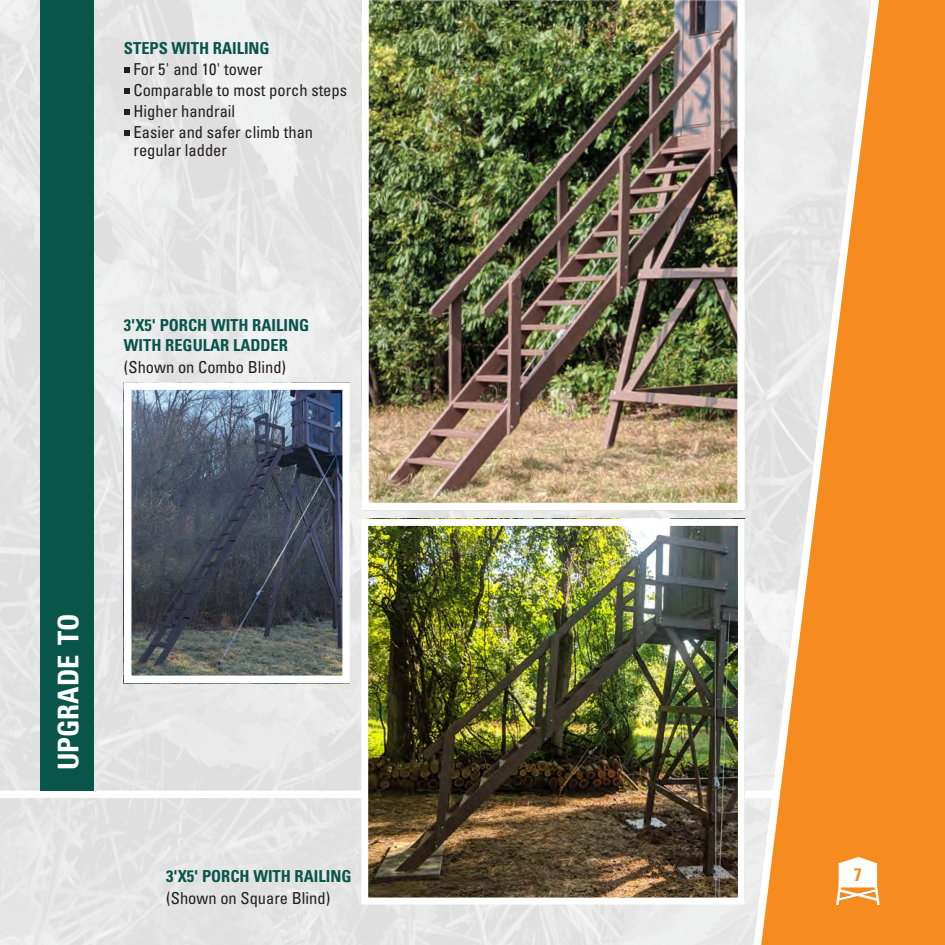
<style>
.page{position:relative;width:945px;height:945px;background:#fff}
.page>*{position:absolute;margin:0;border:0;box-sizing:border-box;transform-origin:0 0}
.Subhead{font:700 condensed 28.5px "Univers";color:#fff}
.t1{font:700 condensed 18px "Univers";color:#f68c1f}
.t2{font:condensed 16.5px/18px "Univers";color:#231f20}
.Subhead-2{font:700 condensed 16.5px/19.8px "Univers";color:#095549}
</style>
<div class="page">
<img style="left:0;top:0;width:748px;height:945px">
<div style="left:0;top:791px;width:945px;height:7px;background:#fff"></div>
<div style="left:40px;top:0;width:54px;height:791px;background:#095549"></div>
<svg style="left:748px;top:0;width:197px;height:945px;background:#f1ae6a"></svg>
<img style="left:361px;top:0;width:384px;height:510px">
<img style="left:369px;top:527px;width:368px;height:370px">
<div style="left:361px;top:519px;width:384px;height:386px;border:7px solid #fff"></div>
<svg style="left:124px;top:67px;width:6px;height:6px"></svg>
<svg style="left:124px;top:88px;width:6px;height:6px"></svg>
<svg style="left:124px;top:109px;width:6px;height:6px"></svg>
<svg style="left:124px;top:130px;width:6px;height:6px"></svg>
<svg style="left:836px;top:857px;width:44px;height:47px"></svg>
<img style="left:133px;top:391px;width:208px;height:283px">
<div style="left:124px;top:382px;width:226px;height:301px;border:8px solid #fff"></div>
<p class="Subhead-2" style="left:124px;top:38px;width:147px">STEPS WITH RAILING</p>
<p class="t2" style="left:134px;top:60px;width:131px">For 5' and 10' tower</p>
<p class="t2" style="left:134px;top:81px;width:215px">Comparable to most porch steps</p>
<p class="t2" style="left:134px;top:102px;width:103px">Higher handrail</p>
<p class="t2" style="left:134px;top:123px;width:181px">Easier and safer climb than regular ladder</p>
<p class="Subhead-2" style="left:124px;top:315px;width:187px">3'X5' PORCH WITH RAILING<br>WITH REGULAR LADDER</p>
<p class="t2" style="left:124px;top:358px;width:164px">(Shown on Combo Blind)</p>
<p class="Subhead" style="left:51px;top:770px;width:158px;rotate:-90deg">UPGRADE TO</p>
<p class="Subhead-2" style="left:166px;top:866px;width:187px">3'X5' PORCH WITH RAILING</p>
<p class="t2" style="left:166px;top:889px;width:166px">(Shown on Square Blind)</p>
<p class="t1" style="left:854px;top:863px;width:9px">7</p>
</div>
